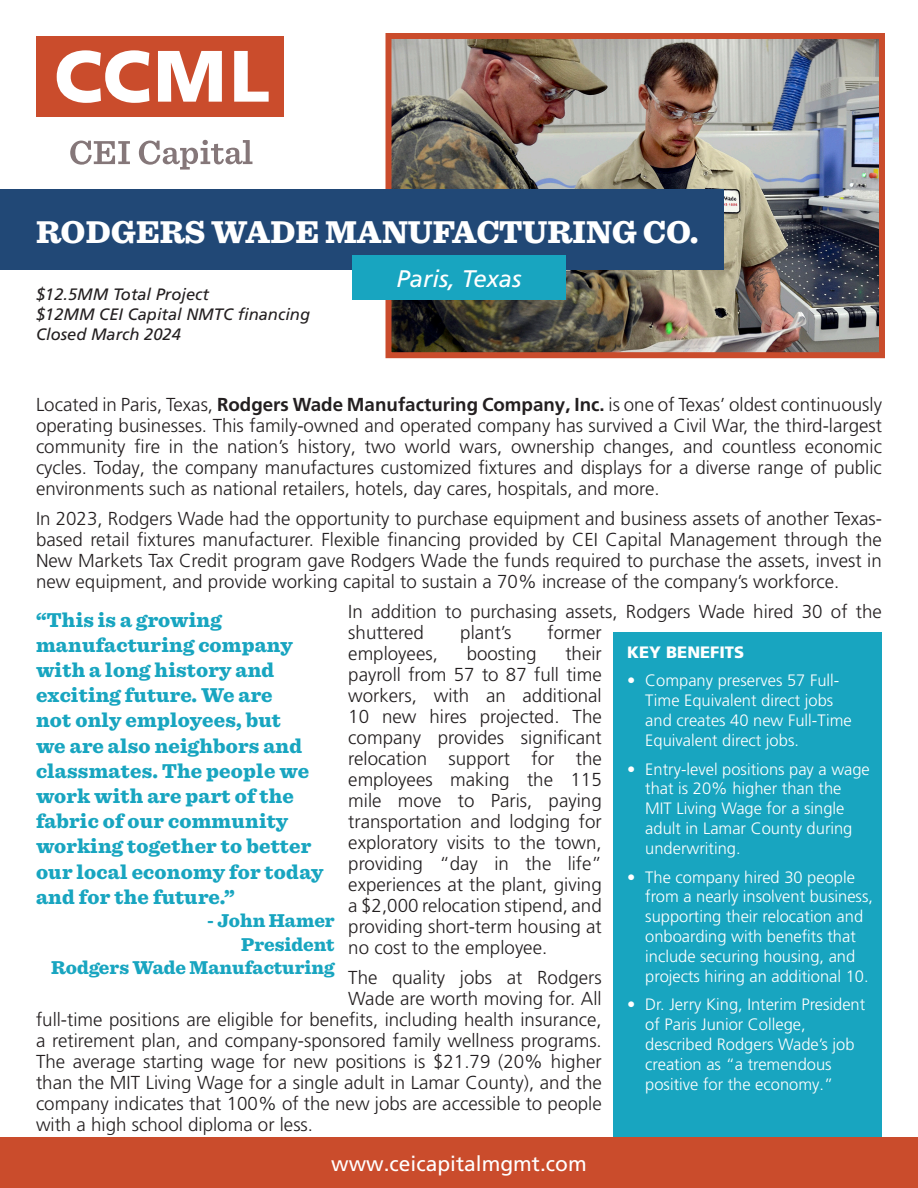
<style>
.page{position:relative;width:918px;height:1188px;background:#fff}
.page>*{position:absolute;margin:0;border:0;box-sizing:border-box;transform-origin:0 0}
.t1{font:900 33px "Sentinel";color:#fff}
.t2{font:italic 24px "Frutiger LT Pro";color:#fff}
.t3{font:900 21px/25.2px "Sentinel";letter-spacing:.01em;color:#18a5c0}
.t4{font:21px "Frutiger LT Pro";color:#fff}
.t5{font:900 19.5px "Sentinel";color:#18a5c0}
.t6{font:300 18.75px/21px "Frutiger LT Pro";color:#231f20;text-align:justify}
.t7{font:300 16.5px/19.8px "Frutiger LT Pro";color:#fff}
.t8{font:italic 16.5px "Frutiger LT Pro";color:#231f20}
.t9{font:900 16.5px "Frutiger LT Pro";color:#fff}
.s1{font-weight:700}
</style>
<div class="page">
<img style="left:393px;top:40px;width:485px;height:311px">
<div style="left:386px;top:33px;width:499px;height:325px;border:6px solid #ca4c2c"></div>
<div style="left:0;top:189px;width:724px;height:81px;background:#214876"></div>
<div style="left:352px;top:255px;width:214px;height:45px;background:#18a5c0"></div>
<svg style="left:70px;top:141px;width:60px;height:24px"></svg>
<svg style="left:139px;top:140px;width:113px;height:30px"></svg>
<div style="left:36px;top:36px;width:248px;height:81px;background:#ca4c2c"></div>
<svg style="left:158px;top:51px;width:64px;height:51px"></svg>
<svg style="left:234px;top:51px;width:35px;height:51px"></svg>
<svg style="left:57px;top:50px;width:92px;height:53px"></svg>
<div style="left:614px;top:632px;width:268px;height:506px;background:#18a5c0"></div>
<div style="left:0;top:1138px;width:918px;height:50px;background:#ca4c2c"></div>
<p class="t1" style="left:36px;top:205px;width:664px">RODGERS WADE MANUFACTURING CO.</p>
<p class="t2" style="left:397px;top:264px;width:126px">Paris, Texas</p>
<p class="t8" style="left:36px;top:285px;width:175px">$12.5MM Total Project</p>
<p class="t8" style="left:36px;top:305px;width:276px">$12MM CEI Capital NMTC financing</p>
<p class="t8" style="left:36px;top:325px;width:146px">Closed March 2024</p>
<p class="t6" style="left:36px;top:394px;width:848px">Located in Paris, Texas, <span class="s1">Rodgers Wade Manufacturing Company, Inc.</span> is one of Texas’ oldest continuously operating businesses. This family-owned and operated company has survived a Civil War, the third-largest community fire in the nation’s history, two world wars, ownership changes, and countless economic cycles. Today, the company manufactures customized fixtures and displays for a diverse range of public environments such as national retailers, hotels, day cares, hospitals, and more.</p>
<p class="t6" style="left:36px;top:508px;width:848px">In 2023, Rodgers Wade had the opportunity to purchase equipment and business assets of another Texas&shy;based retail fixtures manufacturer. Flexible financing provided by CEI Capital Management through the New Markets Tax Credit program gave Rodgers Wade the funds required to purchase the assets, invest in new equipment, and provide working capital to sustain a 70% increase of the company’s workforce.</p>
<p class="t6" style="left:348px;top:601px;width:535px">In addition to purchasing assets, Rodgers Wade hired 30 of the shuttered</p>
<p class="t3" style="left:36px;top:606px;width:289px">“This is a growing manufacturing company with a long history and exciting future. We are<br>not only employees, but<br>we are also neighbors and classmates. The people we work with are part of the fabric of our community working together to better our local economy for today and for the future.”</p>
<p class="t5" style="left:207px;top:905px;width:129px">- John Hamer</p>
<p class="t5" style="left:241px;top:929px;width:95px">President</p>
<p class="t5" style="left:51px;top:952px;width:285px">Rodgers Wade Manufacturing</p>
<p class="t6" style="left:460px;top:622px;width:53px">plant’s</p>
<p class="t6" style="left:548px;top:622px;width:56px">former</p>
<p class="t6" style="left:348px;top:643px;width:255px;text-indent:217px">their payroll from 57 to 87 full time workers, with an additional 10 new hires projected. The company provides significant relocation support for the employees making the 115 mile move to Paris, paying transportation and lodging for exploratory visits to the town, providing “day in the life” experiences at the plant, giving a $2,000 relocation stipend, and providing short-term housing at no cost to the employee.</p>
<p class="t6" style="left:348px;top:967px;width:255px">The quality jobs at Rodgers</p>
<p class="t6" style="left:348px;top:988px;width:255px">Wade are worth moving for. All</p>
<p class="t6" style="left:36px;top:1009px;width:567px">full-time positions are eligible for benefits, including health insurance,</p>
<p class="t6" style="left:36px;top:1030px;width:567px">a retirement plan, and company-sponsored family wellness programs.</p>
<p class="t6" style="left:36px;top:1051px;width:567px">The average starting wage for new positions is $21.79 (20% higher</p>
<p class="t6" style="left:36px;top:1072px;width:567px">than the MIT Living Wage for a single adult in Lamar County), and the</p>
<p class="t6" style="left:36px;top:1093px;width:567px">company indicates that 100% of the new jobs are accessible to people</p>
<p class="t6" style="left:36px;top:1114px;width:279px">with a high school diploma or less.</p>
<p class="t6" style="left:348px;top:643px;width:91px">employees,</p>
<p class="t6" style="left:467px;top:643px;width:71px">boosting</p>
<p class="t9" style="left:627px;top:642px;width:118px">KEY BENEFITS</p>
<p class="t7" style="left:645px;top:671px;width:208px;text-indent:-18px">• Company preserves 57 Full-<br>Time Equivalent direct jobs and creates 40 new Full-Time<br>Equivalent direct jobs.</p>
<p class="t7" style="left:645px;top:759px;width:226px;text-indent:-18px">• Entry-level positions pay a wage that is 20% higher than the<br>MIT Living Wage for a single adult in Lamar County during underwriting.</p>
<p class="t7" style="left:645px;top:867px;width:229px;text-indent:-18px">• The company hired 30 people from a nearly insolvent business, supporting their relocation and onboarding with benefits that include securing housing, and projects hiring an additional 10.</p>
<p class="t7" style="left:645px;top:995px;width:222px;text-indent:-18px">• Dr. Jerry King, Interim President of Paris Junior College, described Rodgers Wade’s job creation as “a tremendous positive for the economy.”</p>
<p class="t4" style="left:331px;top:1151px;width:257px">www.ceicapitalmgmt.com</p>
</div>
